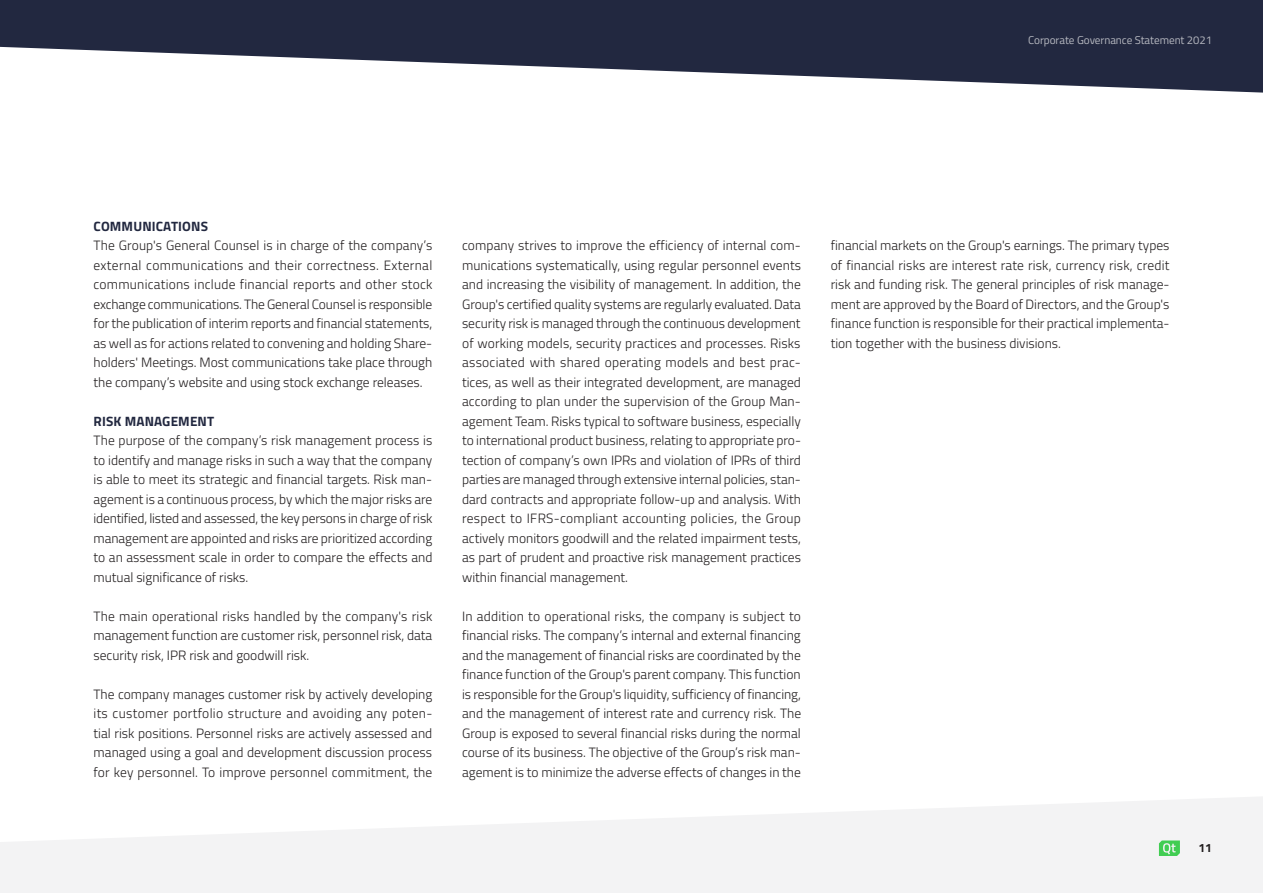
<style>
.page{position:relative;width:1263px;height:893px;background:#fff}
.page>*{position:absolute;margin:0;border:0;box-sizing:border-box;transform-origin:0 0}
.t1{font:300 13.5px/19.5px "Titillium Web";color:#231f20;text-align:justify}
.t2{font:700 13.5px "Titillium Web";letter-spacing:.01em;color:#222840}
.t3{font:700 12px "Titillium Web";color:#231f20}
.t4{font:11.25px "Titillium Web";letter-spacing:-.005em;color:#b5b7bf}
</style>
<div class="page">
<svg style="left:0;top:797px;width:1263px;height:96px;fill:#f3f3f4"></svg>
<svg style="left:0;top:0;width:1263px;height:93px;fill:#222840"></svg>
<svg style="left:1159px;top:840px;width:21px;height:16px"></svg>
<p class="t4" style="left:1028px;top:32px;width:185px">Corporate Governance Statement 2021</p>
<p class="t2" style="left:94px;top:216px;width:116px">COMMUNICATIONS</p>
<p class="t1" style="left:94px;top:235px;width:340px">The Group's General Counsel is in charge of the company’s external communications and their correctness. External communications include financial reports and other stock exchange communications. The General Counsel is responsible for the publication of interim reports and financial statements, as well as for actions related to convening and holding Share&shy;holders' Meetings. Most communications take place through the company’s website and using stock exchange releases.</p>
<p class="t2" style="left:94px;top:411px;width:122px">RISK MANAGEMENT</p>
<p class="t1" style="left:94px;top:430px;width:340px">The purpose of the company’s risk management process is to identify and manage risks in such a way that the company is able to meet its strategic and financial targets. Risk man&shy;agement is a continuous process, by which the major risks are identified, listed and assessed, the key persons in charge of risk management are appointed and risks are prioritized according to an assessment scale in order to compare the effects and mutual significance of risks.</p>
<p class="t1" style="left:94px;top:606px;width:340px">The main operational risks handled by the company's risk management function are customer risk, personnel risk, data security risk, IPR risk and goodwill risk.</p>
<p class="t1" style="left:94px;top:684px;width:340px">The company manages customer risk by actively developing its customer portfolio structure and avoiding any poten&shy;tial risk positions. Personnel risks are actively assessed and managed using a goal and development discussion process for key personnel. To improve personnel commitment, the</p>
<p class="t1" style="left:462px;top:235px;width:340px">company strives to improve the efficiency of internal com&shy;munications systematically, using regular personnel events and increasing the visibility of management. In addition, the Group's certified quality systems are regularly evaluated. Data security risk is managed through the continuous development of working models, security practices and processes. Risks associated with shared operating models and best prac&shy;tices, as well as their integrated development, are managed according to plan under the supervision of the Group Man&shy;agement Team. Risks typical to software business, especially to international product business, relating to appropriate pro&shy;tection of company’s own IPRs and violation of IPRs of third parties are managed through extensive internal policies, stan&shy;dard contracts and appropriate follow-up and analysis. With respect to IFRS-compliant accounting policies, the Group actively monitors goodwill and the related impairment tests, as part of prudent and proactive risk management practices within financial management.</p>
<p class="t1" style="left:462px;top:605px;width:341px">In addition to operational risks, the company is subject to financial risks. The company’s internal and external financing and the management of financial risks are coordinated by the finance function of the Group's parent company. This function is responsible for the Group's liquidity, sufficiency of financing, and the management of interest rate and currency risk. The Group is exposed to several financial risks during the normal course of its business. The objective of the Group’s risk man&shy;agement is to minimize the adverse effects of changes in the</p>
<p class="t1" style="left:831px;top:235px;width:340px">financial markets on the Group's earnings. The primary types of financial risks are interest rate risk, currency risk, credit risk and funding risk. The general principles of risk manage&shy;ment are approved by the Board of Directors, and the Group's finance function is responsible for their practical implementa&shy;tion together with the business divisions.</p>
<p class="t3" style="left:1198px;top:839px;width:15px">11</p>
</div>
